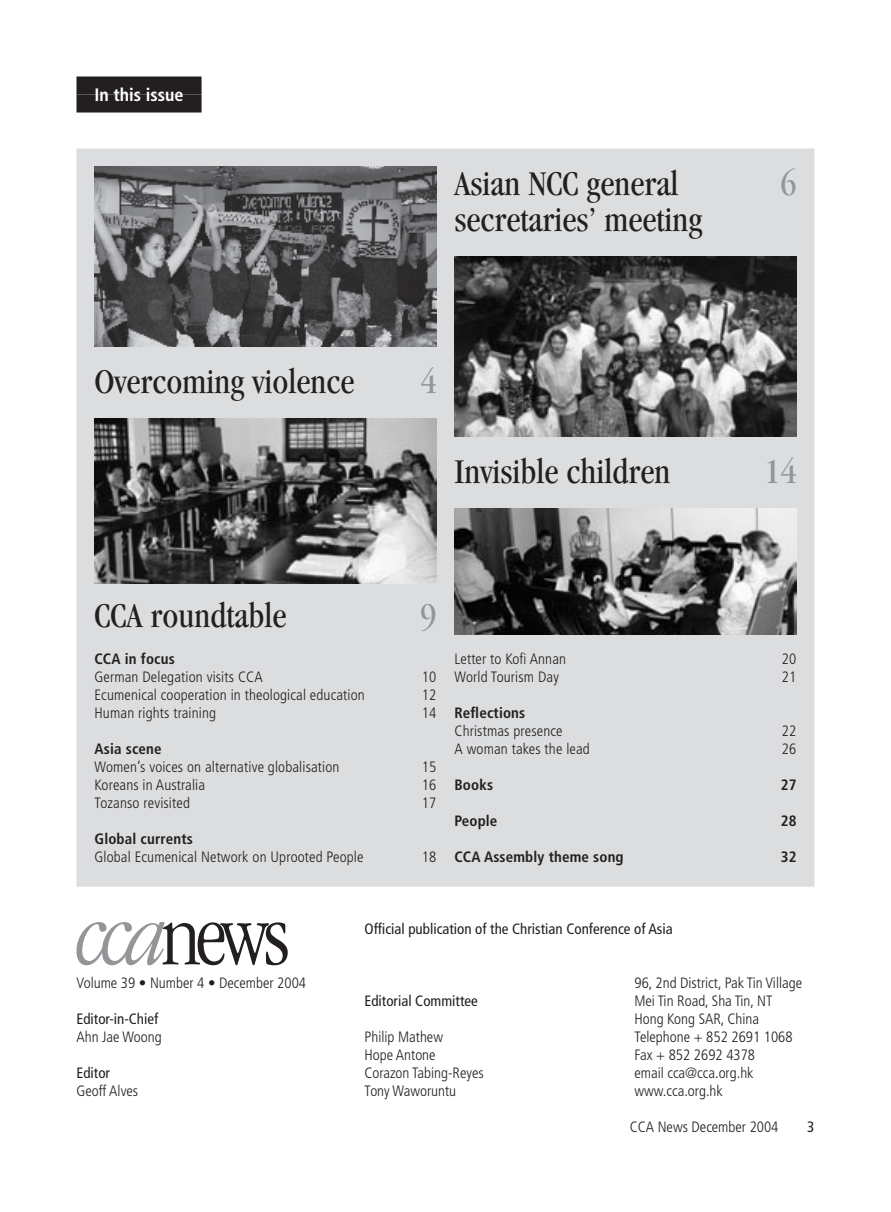
<style>
.page{position:relative;width:891px;height:1212px;background:#fff}
.page>*{position:absolute;margin:0;border:0;box-sizing:border-box;transform-origin:0 0}
.t1{font:300 condensed 90px "Garamond";color:#231f20}
.t2{font:condensed 36px/36px "Garamond";color:#231f20}
.t3{font:condensed 36px "Garamond";color:#939598}
.t4{font:700 condensed 18px "Frutiger";color:#fff}
.t5{font:300 condensed 15px/18px "Frutiger";letter-spacing:.01em;color:#231f20}
.t6{font:condensed 15px "Frutiger";color:#231f20}
.t7{font:700 condensed 15px "Frutiger";letter-spacing:.01em;color:#231f20}
.s1{font-style:italic;color:#939598}
</style>
<div class="page">
<div style="left:76px;top:149px;width:738px;height:738px;background:#dcdddf"></div>
<div style="left:76px;top:76px;width:126px;height:18px;background:#231f20"></div>
<div style="left:76px;top:94px;width:126px;height:18px;background:#231f20"></div>
<img style="left:94px;top:166px;width:342px;height:180px">
<img style="left:454px;top:256px;width:342px;height:180px">
<img style="left:94px;top:418px;width:342px;height:165px">
<img style="left:454px;top:509px;width:342px;height:125px">
<p class="t4" style="left:94px;top:84px;width:91px">In this issue</p>
<h2 class="t2" style="left:454px;top:165px;width:249px">Asian NCC general secretaries’ meeting</h2>
<h2 class="t3" style="left:781px;top:163px;width:17px">6</h2>
<h2 class="t2" style="left:94px;top:363px;width:261px">Overcoming violence</h2>
<h2 class="t3" style="left:421px;top:361px;width:17px">4</h2>
<h2 class="t2" style="left:454px;top:453px;width:217px">Invisible children</h2>
<h2 class="t3" style="left:765px;top:451px;width:33px">14</h2>
<h2 class="t2" style="left:94px;top:597px;width:193px">CCA roundtable</h2>
<h2 class="t3" style="left:421px;top:595px;width:17px">9</h2>
<p class="t7" style="left:94px;top:650px;width:82px">CCA in focus</p>
<p class="t5" style="left:94px;top:668px;width:170px">German Delegation visits CCA</p>
<p class="t5" style="left:422px;top:668px;width:16px">10</p>
<p class="t5" style="left:94px;top:686px;width:272px">Ecumenical cooperation in theological education</p>
<p class="t5" style="left:422px;top:686px;width:16px">12</p>
<p class="t5" style="left:94px;top:704px;width:123px">Human rights training</p>
<p class="t5" style="left:422px;top:704px;width:16px">14</p>
<p class="t7" style="left:94px;top:740px;width:69px">Asia scene</p>
<p class="t5" style="left:94px;top:758px;width:247px">Women’s voices on alternative globalisation</p>
<p class="t5" style="left:422px;top:758px;width:16px">15</p>
<p class="t5" style="left:94px;top:776px;width:112px">Koreans in Australia</p>
<p class="t5" style="left:422px;top:776px;width:16px">16</p>
<p class="t5" style="left:94px;top:794px;width:97px">Tozanso revisited</p>
<p class="t5" style="left:422px;top:794px;width:16px">17</p>
<p class="t7" style="left:94px;top:830px;width:100px">Global currents</p>
<p class="t5" style="left:94px;top:848px;width:271px">Global Ecumenical Network on Uprooted People</p>
<p class="t5" style="left:422px;top:848px;width:16px">18</p>
<p class="t5" style="left:454px;top:650px;width:113px">Letter to Kofi Annan</p>
<p class="t5" style="left:782px;top:650px;width:16px">20</p>
<p class="t5" style="left:454px;top:668px;width:106px">World Tourism Day</p>
<p class="t5" style="left:782px;top:668px;width:16px">21</p>
<p class="t7" style="left:454px;top:704px;width:72px">Reflections</p>
<p class="t5" style="left:454px;top:722px;width:110px">Christmas presence</p>
<p class="t5" style="left:782px;top:722px;width:16px">22</p>
<p class="t5" style="left:454px;top:740px;width:137px">A woman takes the lead</p>
<p class="t5" style="left:782px;top:740px;width:16px">26</p>
<p class="t7" style="left:454px;top:776px;width:40px">Books</p>
<p class="t7" style="left:781px;top:776px;width:17px">27</p>
<p class="t7" style="left:454px;top:812px;width:44px">People</p>
<p class="t7" style="left:781px;top:812px;width:17px">28</p>
<p class="t7" style="left:454px;top:848px;width:171px">CCA Assembly theme song</p>
<p class="t7" style="left:781px;top:848px;width:17px">32</p>
<h1 class="t1" style="left:76px;top:887px;width:214px"><span class="s1">cca</span>news</h1>
<p class="t5" style="left:76px;top:974px;width:231px">Volume 39 • Number 4 • December 2004</p>
<p class="t5" style="left:634px;top:974px;width:169px">96, 2nd District, Pak Tin Village<br>Mei Tin Road, Sha Tin, NT<br>Hong Kong SAR, China<br>Telephone + 852 2691 1068<br>Fax + 852 2692 4378<br>email cca@cca.org.hk www.cca.org.hk</p>
<p class="t6" style="left:364px;top:920px;width:310px">Official publication of the Christian Conference of Asia</p>
<p class="t6" style="left:364px;top:992px;width:115px">Editorial Committee</p>
<p class="t5" style="left:364px;top:1028px;width:121px">Philip Mathew<br>Hope Antone<br>Corazon Tabing-Reyes<br>Tony Waworuntu</p>
<p class="t6" style="left:76px;top:1010px;width:83px">Editor-in-Chief</p>
<p class="t5" style="left:76px;top:1028px;width:87px">Ahn Jae Woong</p>
<p class="t6" style="left:76px;top:1064px;width:35px">Editor</p>
<p class="t5" style="left:76px;top:1082px;width:63px">Geoff Alves</p>
<p class="t5" style="left:630px;top:1118px;width:150px">CCA News December 2004</p>
<p class="t6" style="left:807px;top:1118px;width:9px">3</p>
</div>
